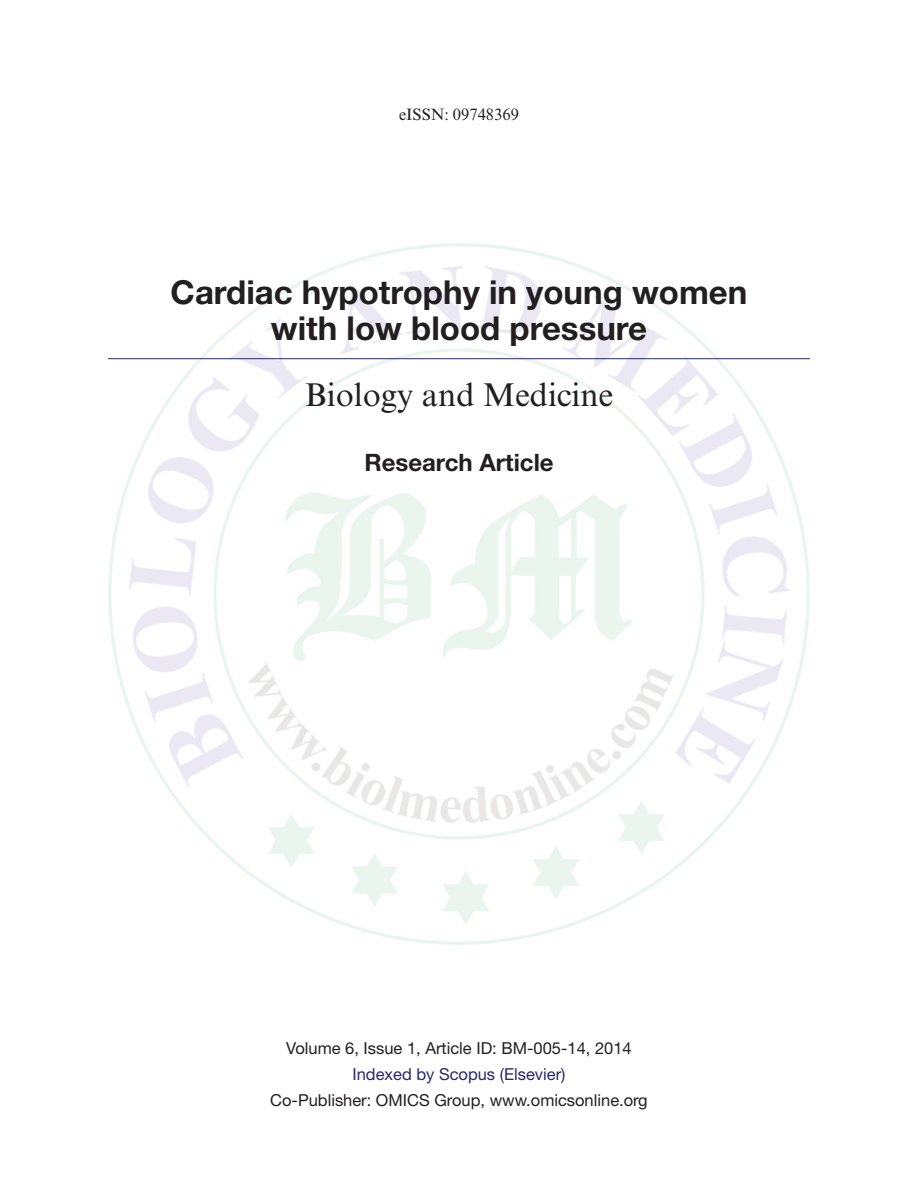
<style>
.page{position:relative;width:918px;height:1188px;background:#fff}
.page>*{position:absolute;margin:0;border:0;box-sizing:border-box;transform-origin:0 0}
.AT_COP{font:700 33px/36px "Helvetica Neue LT Std";color:#231f20;text-align:center}
.JT_COP{font:33px "Times New Roman MT Std";color:#231f20}
.CoverSubhead{font:700 24px "Helvetica Neue LT Std";color:#231f20}
.Volume{font:16.5px "Helvetica Neue LT Std";color:#231f20}
.Correspond_AU{font:16.5px "Helvetica Neue LT Std";color:#2a276c}
.eISSN{font:16.5px "Times New Roman MT Std";color:#231f20}
</style>
<div class="page">
<img style="left:108px;top:243px;width:702px;height:702px">
<hr style="left:108px;top:358px;width:702px;height:1px;background:#2a276c">
<p class="eISSN" style="left:399px;top:105px;width:121px">eISSN: 09748369</p>
<p class="AT_COP" style="left:171px;top:274px;width:578px">Cardiac hypotrophy in young women with low blood pressure</p>
<p class="JT_COP" style="left:305px;top:376px;width:310px">Biology and Medicine</p>
<p class="CoverSubhead" style="left:364px;top:447px;width:191px">Research Article</p>
<p class="Volume" style="left:286px;top:1039px;width:347px">Volume 6, Issue 1, Article ID: BM-005-14, 2014</p>
<p class="Correspond_AU" style="left:353px;top:1064px;width:214px">Indexed by Scopus (Elsevier)</p>
<p class="Volume" style="left:270px;top:1090px;width:379px">Co-Publisher: OMICS Group, www.omicsonline.org</p>
</div>
